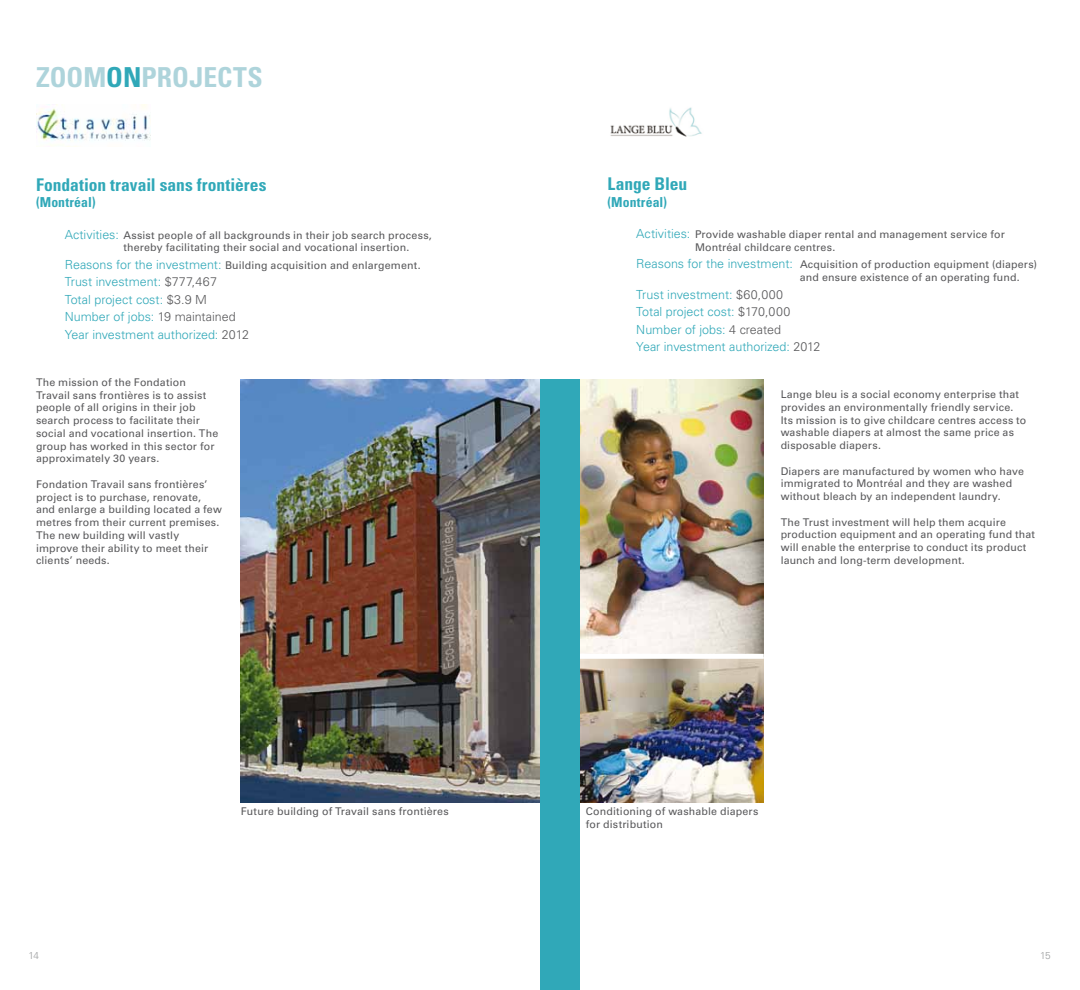
<style>
.page{position:relative;width:1080px;height:990px;background:#fff}
.page>*{position:absolute;margin:0;border:0;box-sizing:border-box;transform-origin:0 0}
.t1{font:700 condensed 27.5px "Univers LT Std";color:#aed4db}
.t2{font:700 condensed 17.5px "Univers LT Std";color:#30a8b8}
.t3{font:700 condensed 13.75px "Univers LT Std";letter-spacing:.01em;color:#30a8b8}
.t4{font:300 12.5px/17.5px "Univers LT Std";color:#30a8b8}
.t5{font:10.62px/12.8px "Univers LT Std";letter-spacing:.015em;color:#58585a}
.t6{font:300 10px "Univers LT Std";color:#9c9e9f}
.s1{color:#30a8b8}
.s2{font-weight:300;font-size:12.5px;color:#30a8b8}
.s3{color:#58585a}
</style>
<div class="page">
<img style="left:580px;top:659px;width:184px;height:144px">
<img style="left:36px;top:104px;width:115px;height:42px">
<img style="left:241px;top:380px;width:299px;height:423px">
<img style="left:610px;top:107px;width:92px;height:30px">
<img style="left:580px;top:380px;width:184px;height:274px">
<div style="left:540px;top:380px;width:40px;height:610px;background:#30a8b8"></div>
<h1 class="t1" style="left:36px;top:61px;width:228px">ZOOM<span class="s1">ON</span>PROJECTS</h1>
<h2 class="t2" style="left:36px;top:174px;width:232px">Fondation travail sans frontières</h2>
<p class="t3" style="left:36px;top:194px;width:61px">(Montréal)</p>
<p class="t5" style="left:124px;top:229px;width:310px;text-indent:-59px"><span class="s2">Activities:</span> Assist people of all backgrounds in their job search process, thereby facilitating their social and vocational insertion.</p>
<p class="t5" style="left:65px;top:259px;width:357px"><span class="s2">Reasons for the investment:</span> Building acquisition and enlargement.</p>
<p class="t4" style="left:65px;top:273px;width:186px">Trust investment: <span class="s3">$777,467<br></span>Total project cost: <span class="s3">$3.9 M<br></span>Number of jobs: <span class="s3">19 maintained<br></span>Year investment authorized: <span class="s3">2012</span></p>
<p class="t5" style="left:36px;top:376px;width:184px">The mission of the Fondation<br>Travail sans frontières is to assist people of all origins in their job search process to facilitate their social and vocational insertion. The group has worked in this sector for approximately 30 years.</p>
<p class="t5" style="left:36px;top:478px;width:187px">Fondation Travail sans frontières’ project is to purchase, renovate, and enlarge a building located a few metres from their current premises.<br>The new building will vastly improve their ability to meet their clients’ needs.</p>
<h2 class="t2" style="left:608px;top:173px;width:81px">Lange Bleu</h2>
<p class="t3" style="left:608px;top:193px;width:61px">(Montréal)</p>
<p class="t5" style="left:695px;top:228px;width:311px;text-indent:-59px"><span class="s2">Activities:</span> Provide washable diaper rental and management service for<br>Montréal childcare centres.</p>
<p class="t5" style="left:800px;top:258px;width:239px;text-indent:-164px"><span class="s2">Reasons for the investment:</span> Acquisition of production equipment (diapers) and ensure existence of an operating fund.</p>
<p class="t4" style="left:636px;top:285px;width:186px">Trust investment: <span class="s3">$60,000<br></span>Total project cost: <span class="s3">$170,000<br></span>Number of jobs: <span class="s3">4 created<br></span>Year investment authorized: <span class="s3">2012</span></p>
<p class="t5" style="left:781px;top:388px;width:247px">Lange bleu is a social economy enterprise that provides an environmentally friendly service.<br>Its mission is to give childcare centres access to washable diapers at almost the same price as disposable diapers.</p>
<p class="t5" style="left:781px;top:465px;width:245px">Diapers are manufactured by women who have immigrated to Montréal and they are washed without bleach by an independent laundry.</p>
<p class="t5" style="left:781px;top:516px;width:256px">The Trust investment will help them acquire production equipment and an operating fund that will enable the enterprise to conduct its product launch and long-term development.</p>
<p class="t5" style="left:241px;top:805px;width:209px">Future building of Travail sans frontières</p>
<p class="t5" style="left:586px;top:805px;width:174px">Conditioning of washable diapers for distribution</p>
<p class="t6" style="left:28px;top:950px;width:12px">14</p>
<p class="t6" style="left:1040px;top:950px;width:12px">15</p>
</div>
